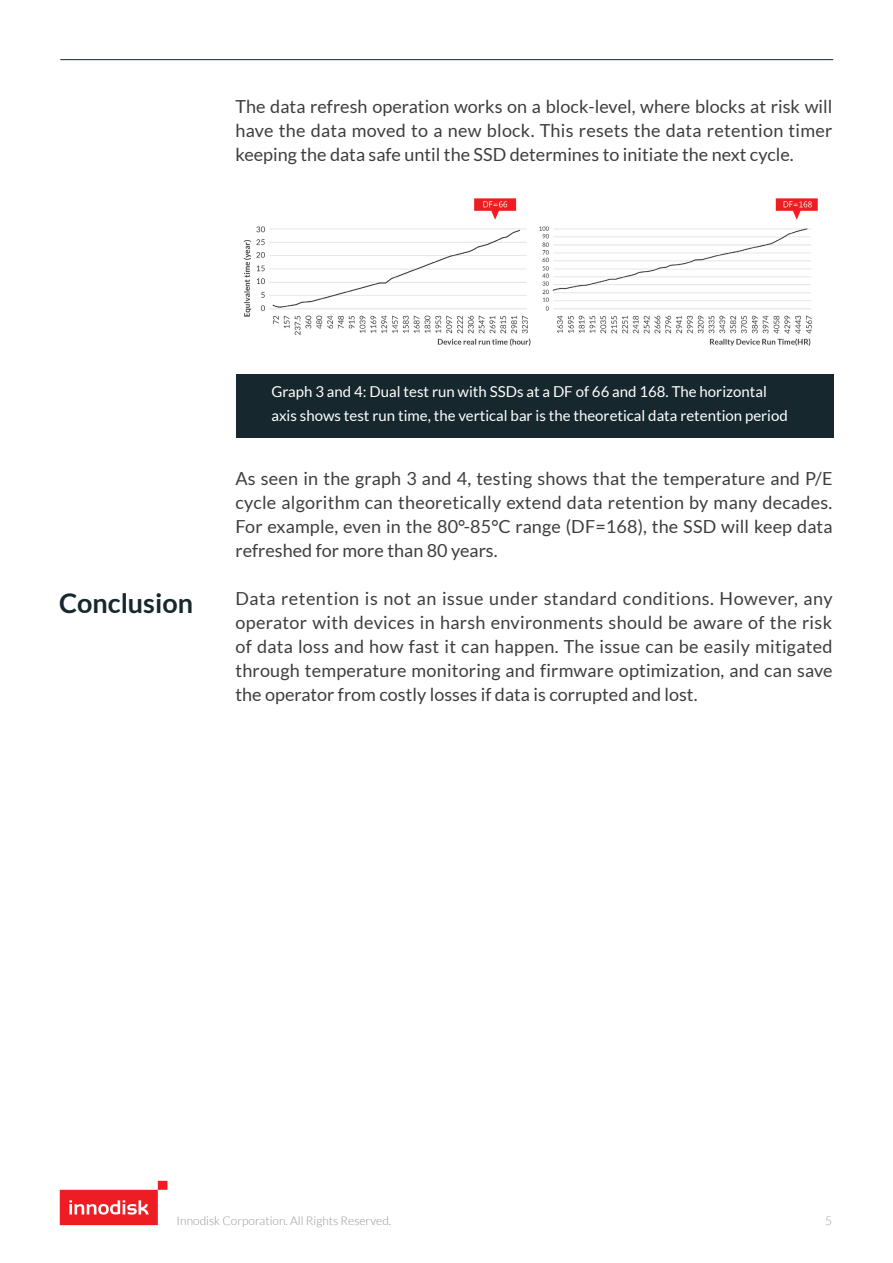
<style>
.page{position:relative;width:893px;height:1263px;background:#fff}
.page>*{position:absolute;margin:0;border:0;box-sizing:border-box;transform-origin:0 0}
.t1{font:700 27px "Lato";color:#16272e}
.t2{font:18px/24px "Lato";color:#3e3e3f;text-align:justify}
.t3{font:15px "Lato";color:#fff}
.t4{font:300 12px "Lato";color:#939598}
</style>
<div class="page">
<svg style="left:60px;top:1181px;width:107px;height:44px"></svg>
<hr style="left:60px;top:59px;width:773px;height:1px;background:#16272e">
<img style="left:243px;top:198px;width:575px;height:148px">
<div style="left:236px;top:374px;width:597px;height:64px;background:#16272e"></div>
<p class="t2" style="left:235px;top:94px;width:599px">The data refresh operation works on a block-level, where blocks at risk will have the data moved to a new block. This resets the data retention timer keeping the data safe until the SSD determines to initiate the next cycle.</p>
<p class="t1" style="left:59px;top:587px;width:136px">Conclusion</p>
<p class="t3" style="left:271px;top:383px;width:497px">Graph 3 and 4: Dual test run with SSDs at a DF of 66 and 168. The horizontal</p>
<p class="t3" style="left:271px;top:407px;width:518px">axis shows test run time, the vertical bar is the theoretical data retention period</p>
<p class="t2" style="left:235px;top:466px;width:599px">As seen in the graph 3 and 4, testing shows that the temperature and P/E cycle algorithm can theoretically extend data retention by many decades.<br>For example, even in the 80°-85°C range (DF=168), the SSD will keep data refreshed for more than 80 years.</p>
<p class="t2" style="left:235px;top:586px;width:599px">Data retention is not an issue under standard conditions. However, any operator with devices in harsh environments should be aware of the risk of data loss and how fast it can happen. The issue can be easily mitigated through temperature monitoring and firmware optimization, and can save the operator from costly losses if data is corrupted and lost.</p>
<p class="t4" style="left:177px;top:1214px;width:216px">Innodisk Corporation. All Rights Reserved.</p>
<p class="t4" style="left:825px;top:1215px;width:8px">5</p>
</div>
